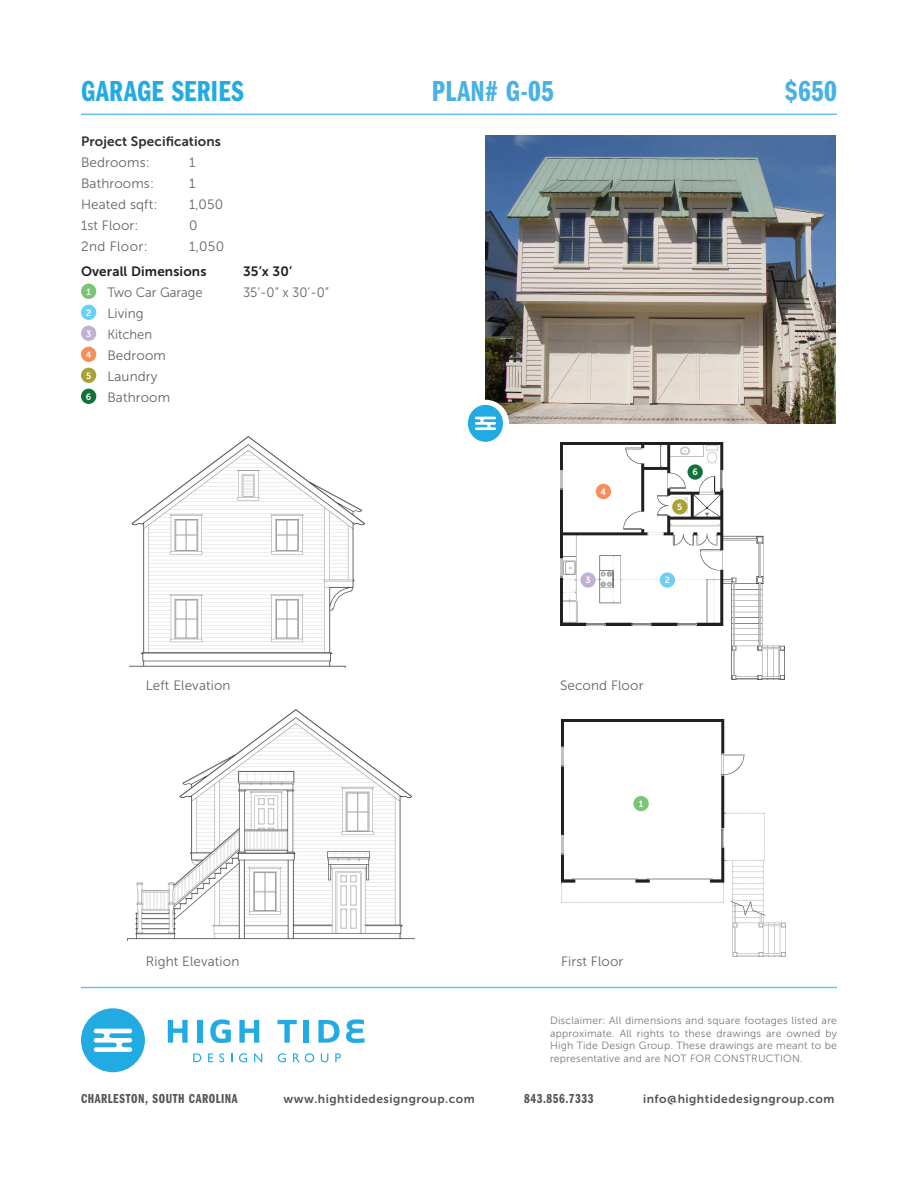
<style>
.page{position:relative;width:918px;height:1188px;background:#fff}
.page>*{position:absolute;margin:0;border:0;box-sizing:border-box;transform-origin:0 0}
.t1{font:30px "Franklin Gothic URW Com Dem";letter-spacing:.01em;color:#49b1e4}
.t2{font:30px "Franklin Gothic URW Com Dem";letter-spacing:.01em;color:#22abe2}
.t3{font:13.5px "Museo Sans 300";letter-spacing:.01em;color:#636366}
.t4{font:13.5px "Franklin Gothic URW Com Dem";letter-spacing:.04em;color:#545557}
.t5{font:13.5px "Museo Sans 300";letter-spacing:.01em;color:#636366;scale:.96 1}
.t6{font:13.5px "Museo Sans 700";letter-spacing:.01em;color:#231f20}
.t7{font:13.5px "Museo Sans 700";letter-spacing:.01em;color:#312f30}
.t8{font:13.5px "Museo Sans 300";letter-spacing:.03em;color:#636366}
.t9{font:12px "Museo Sans 700";letter-spacing:.04em;color:#545557}
.t10{font:10.5px/12.8px "Museo Sans 300";letter-spacing:.02em;color:#76787b;text-align:justify}
.t11{font:9px "Museo Sans 700";color:#fff}
</style>
<div class="page">
<img style="left:561px;top:719px;width:224px;height:237px">
<img style="left:560px;top:443px;width:224px;height:237px">
<img style="left:485px;top:136px;width:351px;height:287px">
<hr style="left:81px;top:987px;width:756px;height:1px;background:#22abe2">
<hr style="left:81px;top:114px;width:756px;height:1px;background:#22abe2">
<div style="left:81px;top:284px;width:15px;height:15px;background:#7ac475;border-radius:50%"></div>
<div style="left:633px;top:796px;width:16px;height:15px;background:#7ac475;border-radius:50%"></div>
<div style="left:81px;top:305px;width:15px;height:15px;background:#6bcff6;border-radius:50%"></div>
<div style="left:660px;top:572px;width:15px;height:16px;background:#6bcff6;border-radius:50%"></div>
<div style="left:81px;top:326px;width:15px;height:15px;background:#c2afd4;border-radius:50%"></div>
<div style="left:581px;top:572px;width:15px;height:16px;background:#c2afd4;border-radius:50%"></div>
<svg style="left:81px;top:1008px;width:64px;height:64px"></svg>
<svg style="left:168px;top:1020px;width:20px;height:23px"></svg>
<svg style="left:198px;top:1020px;width:5px;height:23px"></svg>
<svg style="left:210px;top:1019px;width:21px;height:24px"></svg>
<svg style="left:239px;top:1020px;width:20px;height:23px"></svg>
<svg style="left:278px;top:1020px;width:19px;height:23px"></svg>
<svg style="left:303px;top:1020px;width:6px;height:23px"></svg>
<svg style="left:318px;top:1020px;width:21px;height:23px"></svg>
<svg style="left:346px;top:1019px;width:18px;height:24px"></svg>
<svg style="left:193px;top:1053px;width:8px;height:9px"></svg>
<svg style="left:208px;top:1053px;width:5px;height:9px"></svg>
<svg style="left:219px;top:1053px;width:5px;height:9px"></svg>
<svg style="left:239px;top:1053px;width:8px;height:9px"></svg>
<svg style="left:254px;top:1053px;width:8px;height:9px"></svg>
<svg style="left:278px;top:1053px;width:8px;height:9px"></svg>
<svg style="left:293px;top:1053px;width:21px;height:9px"></svg>
<svg style="left:321px;top:1053px;width:7px;height:9px"></svg>
<svg style="left:335px;top:1053px;width:6px;height:9px"></svg>
<div style="left:462px;top:400px;width:47px;height:47px;background:#fff;border-radius:50%"></div>
<svg style="left:468px;top:405px;width:35px;height:37px"></svg>
<div style="left:81px;top:347px;width:15px;height:15px;background:#f68e57;border-radius:50%"></div>
<div style="left:596px;top:484px;width:15px;height:15px;background:#f68e57;border-radius:50%"></div>
<div style="left:672px;top:499px;width:16px;height:15px;background:#aaa235;border-radius:50%"></div>
<div style="left:81px;top:368px;width:15px;height:15px;background:#aaa235;border-radius:50%"></div>
<div style="left:688px;top:464px;width:15px;height:16px;background:#11723a;border-radius:50%"></div>
<div style="left:81px;top:389px;width:15px;height:15px;background:#11723a;border-radius:50%"></div>
<img style="left:127px;top:709px;width:287px;height:232px">
<img style="left:130px;top:436px;width:235px;height:232px">
<p class="t2" style="left:81px;top:70px;width:164px">GARAGE SERIES</p>
<p class="t1" style="left:432px;top:70px;width:124px">PLAN# G-05</p>
<p class="t1" style="left:785px;top:70px;width:54px">$650</p>
<p class="t7" style="left:81px;top:134px;width:142px">Project Specifications</p>
<p class="t3" style="left:81px;top:155px;width:70px">Bedrooms:</p>
<p class="t3" style="left:189px;top:155px;width:8px">1</p>
<p class="t3" style="left:81px;top:176px;width:74px">Bathrooms:</p>
<p class="t3" style="left:189px;top:176px;width:8px">1</p>
<p class="t3" style="left:81px;top:197px;width:78px">Heated sqft:</p>
<p class="t3" style="left:189px;top:197px;width:36px">1,050</p>
<p class="t3" style="left:81px;top:218px;width:59px">1st Floor:</p>
<p class="t3" style="left:189px;top:218px;width:10px">0</p>
<p class="t8" style="left:81px;top:239px;width:68px">2nd Floor:</p>
<p class="t3" style="left:189px;top:239px;width:37px">1,050</p>
<p class="t6" style="left:81px;top:264px;width:127px">Overall Dimensions</p>
<p class="t6" style="left:243px;top:264px;width:51px">35’x 30’</p>
<p class="t5" style="left:107px;top:285px;width:101px">Two Car Garage</p>
<p class="t5" style="left:243px;top:285px;width:91px">35’-0” x 30’-0”</p>
<p class="t3" style="left:107px;top:306px;width:38px">Living</p>
<p class="t5" style="left:107px;top:327px;width:48px">Kitchen</p>
<p class="t3" style="left:107px;top:348px;width:60px">Bedroom</p>
<p class="t3" style="left:107px;top:369px;width:52px">Laundry</p>
<p class="t3" style="left:107px;top:390px;width:64px">Bathroom</p>
<p class="t11" style="left:86px;top:287px;width:6px">1</p>
<p class="t11" style="left:86px;top:308px;width:7px">2</p>
<p class="t11" style="left:86px;top:329px;width:7px">3</p>
<p class="t11" style="left:86px;top:350px;width:7px">4</p>
<p class="t11" style="left:86px;top:371px;width:7px">5</p>
<p class="t11" style="left:86px;top:392px;width:7px">6</p>
<p class="t11" style="left:601px;top:487px;width:7px">4</p>
<p class="t11" style="left:586px;top:575px;width:7px">3</p>
<p class="t11" style="left:692px;top:467px;width:7px">6</p>
<p class="t11" style="left:677px;top:502px;width:7px">5</p>
<p class="t11" style="left:665px;top:575px;width:7px">2</p>
<p class="t3" style="left:146px;top:678px;width:86px">Left Elevation</p>
<p class="t3" style="left:560px;top:678px;width:85px">Second Floor</p>
<p class="t11" style="left:639px;top:799px;width:6px">1</p>
<p class="t3" style="left:146px;top:954px;width:95px">Right Elevation</p>
<p class="t3" style="left:561px;top:954px;width:64px">First Floor</p>
<p class="t10" style="left:550px;top:1014px;width:289px">Disclaimer: All dimensions and square footages listed are approximate. All rights to these drawings are owned by High Tide Design Group. These drawings are meant to be representative and are NOT FOR CONSTRUCTION.</p>
<p class="t4" style="left:81px;top:1090px;width:158px">CHARLESTON, SOUTH CAROLINA</p>
<p class="t9" style="left:283px;top:1093px;width:193px">www.hightidedesigngroup.com</p>
<p class="t4" style="left:524px;top:1090px;width:71px">843.856.7333</p>
<p class="t9" style="left:643px;top:1093px;width:193px">info@hightidedesigngroup.com</p>
</div>
